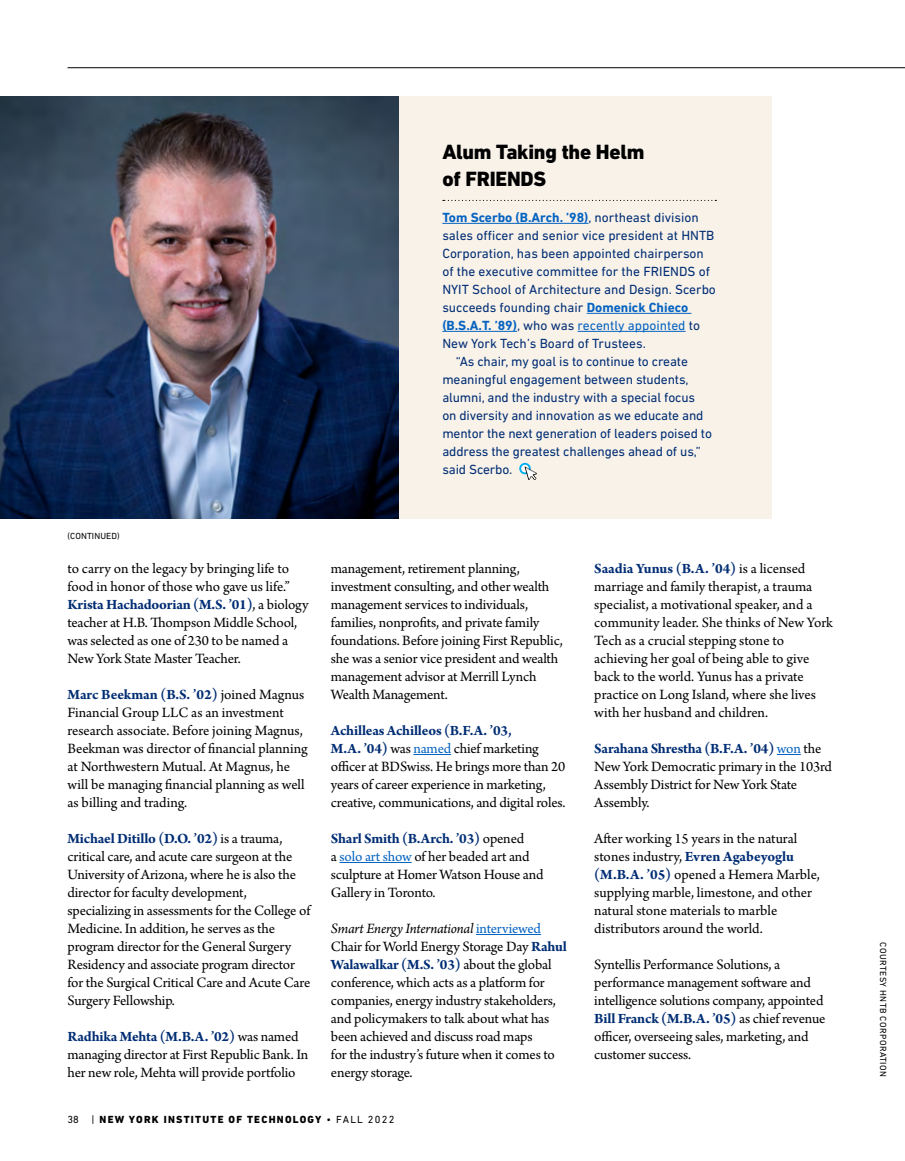
<style>
.page{position:relative;width:905px;height:1161px;background:#fff}
.page>*{position:absolute;margin:0;border:0;box-sizing:border-box;transform-origin:0 0}
.t1{font:800 21px/27px "DIN Next LT Pro";letter-spacing:-.01em;color:#000}
.t2{font:15px/18px "Arno Pro";letter-spacing:-.01em;color:#000}
.t3{font:13.5px "DIN Next LT Pro";letter-spacing:-.01em;color:#002d74}
.t4{font:700 13.5px "DIN Next LT Pro";color:#0563c1}
.t5{font:13.5px "DIN Next LT Pro";color:#0563c1}
.t6{font:800 10.5px "DIN Next LT Pro";letter-spacing:.12em;color:#000}
.t7{font:9px "DIN Next LT Pro";letter-spacing:.05em;color:#000}
.t8{font:9px "DIN Next LT Pro";letter-spacing:.01em;color:#000}
.s1{font-weight:400;color:#002d74}
.s2{font-weight:700;color:#0563c1}
.s3{font-weight:700}
.s4{color:#002d74}
.s5{font-weight:700;color:#002d74}
.s6{color:#0563c1}
.s7{font-style:italic}
.s8{font-weight:400}
</style>
<div class="page">
<hr style="left:413px;top:754px;width:38px;height:1px;background:#0563c1">
<hr style="left:339px;top:862px;width:72px;height:1px;background:#0563c1">
<hr style="left:476px;top:934px;width:65px;height:1px;background:#0563c1">
<svg style="left:777px;top:754px;width:23px;height:1px"></svg>
<hr style="left:68px;top:67px;width:836px;height:1px;background:#000">
<div style="left:2px;top:96px;width:769px;height:423px;background:#f9f2e9"></div>
<img style="left:0;top:96px;width:398px;height:423px">
<svg style="left:443px;top:200px;width:273px;height:1px"></svg>
<hr style="left:442px;top:223px;width:146px;height:1px;background:#0563c1">
<hr style="left:586px;top:313px;width:105px;height:1px;background:#0563c1">
<hr style="left:442px;top:331px;width:75px;height:1px;background:#0563c1">
<hr style="left:577px;top:331px;width:108px;height:1px;background:#0563c1">
<div style="left:520px;top:464px;width:10px;height:9px;background:#fff;border-radius:50%"></div>
<div style="left:519px;top:463px;width:11px;height:11px;border:2px solid #00aeef;border-radius:50%"></div>
<svg style="left:524px;top:466px;width:13px;height:14px"></svg>
<h1 class="t1" style="left:442px;top:138px;width:204px">Alum Taking the Helm of FRIENDS</h1>
<p class="t4" style="left:442px;top:210px;width:258px">Tom Scerbo (B.Arch. ’98)<span class="s1">, northeast division</span></p>
<p class="t3" style="left:442px;top:228px;width:273px">sales officer and senior vice president at HNTB</p>
<p class="t3" style="left:442px;top:246px;width:263px">Corporation, has been appointed chairperson</p>
<p class="t3" style="left:442px;top:264px;width:269px">of the executive committee for the FRIENDS of</p>
<p class="t3" style="left:442px;top:282px;width:275px">NYIT School of Architecture and Design. Scerbo</p>
<p class="t3" style="left:442px;top:300px;width:247px">succeeds founding chair <span class="s2">Domenick Chieco</span></p>
<p class="t5" style="left:442px;top:318px;width:259px"><span class="s3">(B.S.A.T. ’89)</span><span class="s4">, who was</span> recently appointed <span class="s4">to</span></p>
<p class="t3" style="left:442px;top:336px;width:205px">New York Tech’s Board of Trustees.</p>
<p class="t3" style="left:456px;top:354px;width:233px">“As chair, my goal is to continue to create</p>
<p class="t3" style="left:442px;top:372px;width:248px">meaningful engagement between students,</p>
<p class="t3" style="left:442px;top:390px;width:254px">alumni, and the industry with a special focus</p>
<p class="t3" style="left:442px;top:408px;width:262px">on diversity and innovation as we educate and</p>
<p class="t3" style="left:442px;top:426px;width:271px">mentor the next generation of leaders poised to</p>
<p class="t3" style="left:442px;top:444px;width:260px">address the greatest challenges ahead of us,”</p>
<p class="t3" style="left:442px;top:462px;width:72px">said Scerbo.</p>
<p class="t8" style="left:68px;top:531px;width:54px">(CONTINUED)</p>
<p class="t2" style="left:68px;top:560px;width:242px">to carry on the legacy by bringing life to food in honor of those who gave us life.” <span class="s5">Krista Hachadoorian (M.S. ’01)</span>, a biology teacher at H.B. Thompson Middle School, was selected as one of 230 to be named a New York State Master Teacher.</p>
<p class="t2" style="left:68px;top:686px;width:241px"><span class="s5">Marc Beekman (B.S. ’02)</span> joined Magnus Financial Group LLC as an investment research associate. Before joining Magnus, Beekman was director of financial planning at Northwestern Mutual. At Magnus, he will be managing financial planning as well as billing and trading.</p>
<p class="t2" style="left:68px;top:830px;width:244px"><span class="s5">Michael Ditillo (D.O. ’02)</span> is a trauma, critical care, and acute care surgeon at the University of Arizona, where he is also the director for faculty development, specializing in assessments for the College of Medicine. In addition, he serves as the program director for the General Surgery Residency and associate program director for the Surgical Critical Care and Acute Care Surgery Fellowship.</p>
<p class="t2" style="left:68px;top:1028px;width:242px"><span class="s5">Radhika Mehta (M.B.A. ’02)</span> was named managing director at First Republic Bank. In her new role, Mehta will provide portfolio</p>
<p class="t2" style="left:331px;top:560px;width:233px">management, retirement planning, investment consulting, and other wealth management services to individuals, families, nonprofits, and private family foundations. Before joining First Republic, she was a senior vice president and wealth management advisor at Merrill Lynch Wealth Management.</p>
<p class="t2" style="left:331px;top:722px;width:236px"><span class="s5">Achilleas Achilleos (B.F.A. ’03,<br>M.A. ’04)</span> was <span class="s6">named</span> chief marketing officer at BDSwiss. He brings more than 20 years of career experience in marketing, creative, communications, and digital roles.</p>
<p class="t2" style="left:331px;top:830px;width:214px"><span class="s5">Sharl Smith (B.Arch. ’03)</span> opened<br>a <span class="s6">solo art show</span> of her beaded art and sculpture at Homer Watson House and<br>Gallery in Toronto.</p>
<p class="t2" style="left:331px;top:920px;width:237px"><span class="s7">Smart Energy International</span> <span class="s6">interviewed </span>Chair for World Energy Storage Day <span class="s5">Rahul Walawalkar (M.S. ’03)</span> about the global conference, which acts as a platform for companies, energy industry stakeholders, and policymakers to talk about what has been achieved and discuss road maps<br>for the industry’s future when it comes to energy storage.</p>
<p class="t2" style="left:594px;top:560px;width:240px"><span class="s5">Saadia Yunus (B.A. ’04)</span> is a licensed marriage and family therapist, a trauma specialist, a motivational speaker, and a community leader. She thinks of New York Tech as a crucial stepping stone to achieving her goal of being able to give back to the world. Yunus has a private practice on Long Island, where she lives with her husband and children.</p>
<p class="t2" style="left:594px;top:740px;width:239px"><span class="s5">Sarahana Shrestha (B.F.A. ’04)</span> <span class="s6">won</span> the<br>New York Democratic primary in the 103rd<br>Assembly District for New York State<br>Assembly.</p>
<p class="t2" style="left:594px;top:830px;width:227px">After working 15 years in the natural stones industry, <span class="s5">Evren Agabeyoglu (M.B.A. ’05)</span> opened a Hemera Marble, supplying marble, limestone, and other natural stone materials to marble distributors around the world.</p>
<p class="t2" style="left:594px;top:956px;width:233px">Syntellis Performance Solutions, a performance management software and intelligence solutions company, appointed <span class="s5">Bill Franck (M.B.A. ’05)</span> as chief revenue officer, overseeing sales, marketing, and customer success.</p>
<p class="t6" style="left:68px;top:1113px;width:328px"><span class="s8">38 |</span> NEW YORK INSTITUTE OF TECHNOLOGY <span class="s8">• FALL 2022</span></p>
<p class="t7" style="left:888px;top:942px;width:136px;rotate:90deg">COURTESY HNTB CORPORATION</p>
</div>
